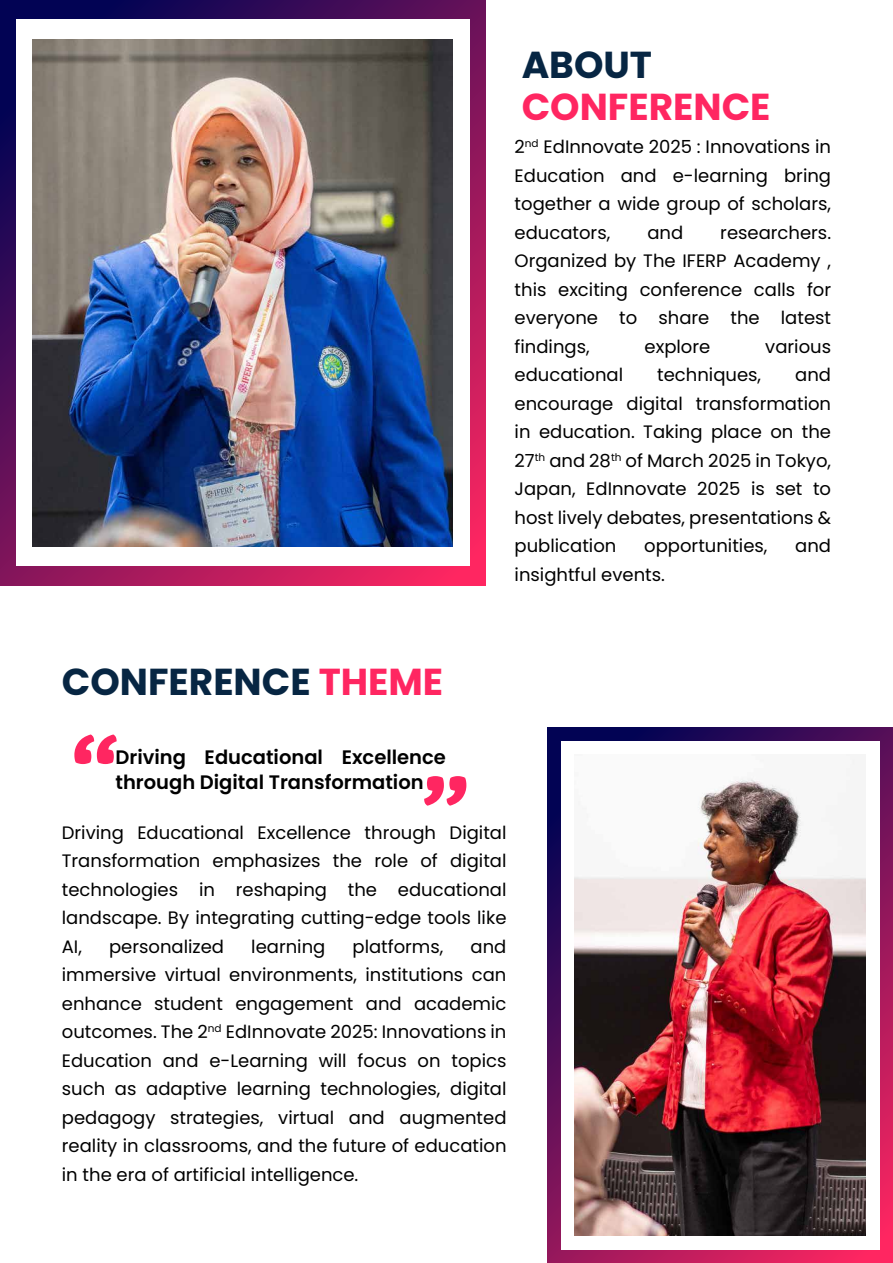
<style>
.page{position:relative;width:893px;height:1263px;background:#fff}
.page>*{position:absolute;margin:0;border:0;box-sizing:border-box;transform-origin:0 0}
.t1{font:700 37.5px "Poppins";color:#072643}
.t2{font:700 37.5px "Poppins";color:#ff2661}
.t3{font:600 19.5px/25.5px "Poppins";color:#000}
.t4{font:18px/28.5px "Poppins";color:#000;text-align:justify}
.s1{color:#ff2661}
</style>
<div class="page">
<svg style="left:0;top:0;width:486px;height:586px;background:#76155b"></svg>
<div style="left:16px;top:20px;width:453px;height:546px;background:#fff"></div>
<img style="left:33px;top:40px;width:420px;height:506px">
<svg style="left:547px;top:727px;width:346px;height:536px;background:#791b5f"></svg>
<div style="left:561px;top:741px;width:318px;height:508px;background:#fff"></div>
<img style="left:574px;top:759px;width:292px;height:476px">
<svg style="left:74px;top:734px;width:43px;height:30px"></svg>
<svg style="left:424px;top:776px;width:42px;height:30px"></svg>
<h1 class="t1" style="left:522px;top:43px;width:132px">ABOUT</h1>
<h1 class="t2" style="left:522px;top:85px;width:250px">CONFERENCE</h1>
<p class="t4" style="left:515px;top:133px;width:318px">2<sup>nd</sup> EdInnovate 2025 : Innovations in Education and e-learning bring together a wide group of scholars, educators,</p>
<p class="t4" style="left:515px;top:218px;width:318px;text-indent:206px">researchers.<br>Organized by The IFERP Academy , this exciting conference calls for everyone to share the latest findings,</p>
<p class="t4" style="left:647px;top:218px;width:37px">and</p>
<p class="t4" style="left:645px;top:332px;width:67px">explore</p>
<p class="t4" style="left:765px;top:332px;width:67px">various</p>
<p class="t4" style="left:515px;top:361px;width:110px">educational</p>
<p class="t4" style="left:657px;top:361px;width:105px">techniques,</p>
<p class="t4" style="left:515px;top:361px;width:318px;text-indent:281px">and encourage digital transformation in education. Taking place on the 27<sup>th</sup> and 28<sup>th</sup> of March 2025 in Tokyo, Japan, EdInnovate 2025 is set to host lively debates, presentations &amp; publication</p>
<p class="t4" style="left:644px;top:532px;width:125px">opportunities,</p>
<p class="t4" style="left:795px;top:532px;width:37px">and</p>
<p class="t4" style="left:515px;top:560px;width:152px">insightful events.</p>
<h1 class="t1" style="left:62px;top:660px;width:383px">CONFERENCE <span class="s1">THEME</span></h1>
<p class="t3" style="left:115px;top:744px;width:332px">Driving Educational Excellence through Digital Transformation</p>
<p class="t4" style="left:62px;top:818px;width:446px">Driving Educational Excellence through Digital Transformation emphasizes the role of digital technologies in reshaping the educational landscape. By integrating cutting-edge tools like AI,</p>
<p class="t4" style="left:109px;top:932px;width:117px">personalized</p>
<p class="t4" style="left:251px;top:932px;width:76px">learning</p>
<p class="t4" style="left:352px;top:932px;width:92px">platforms,</p>
<p class="t4" style="left:62px;top:932px;width:446px;text-indent:409px">and immersive virtual environments, institutions can enhance student engagement and academic outcomes. The 2<sup>nd</sup> EdInnovate 2025: Innovations in Education and e-Learning will focus on topics such as adaptive learning technologies, digital pedagogy strategies, virtual and augmented reality in classrooms, and the future of education in the era of artificial intelligence.</p>
</div>
